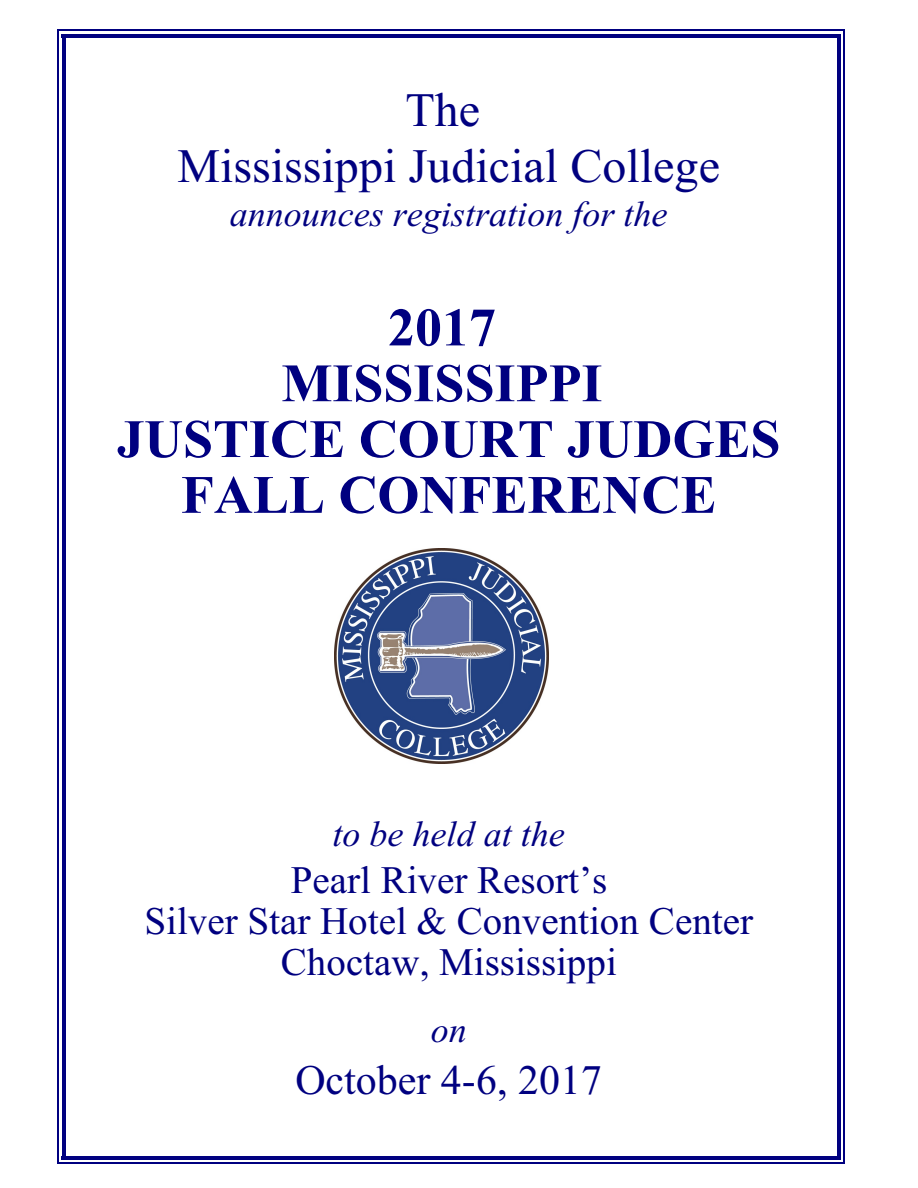
<style>
.page{position:relative;width:918px;height:1188px;background:#fff}
.page>*{position:absolute;margin:0;border:0;box-sizing:border-box;transform-origin:0 0}
.t1{font:700 54px/55.8px "Times New Roman";color:#000080;text-align:center}
.t2{font:48px/55.2px "Times New Roman";color:#000080;text-align:center}
.t3{font:42px "Times New Roman";color:#000080}
.t4{font:39px/41.1px "Times New Roman";color:#000080;text-align:center}
.t5{font:italic 36px "Times New Roman";color:#000080}
</style>
<div class="page">
<hr style="left:62px;top:34px;width:4px;height:1125px;background:#000080">
<hr style="left:837px;top:34px;width:4px;height:1125px;background:#000080">
<hr style="left:62px;top:34px;width:779px;height:3px;background:#000080">
<hr style="left:62px;top:1156px;width:779px;height:4px;background:#000080">
<hr style="left:58px;top:30px;width:1px;height:1134px;background:#000080">
<hr style="left:844px;top:30px;width:1px;height:1134px;background:#000080">
<hr style="left:58px;top:30px;width:787px;height:1px;background:#000080">
<hr style="left:58px;top:1162px;width:787px;height:2px;background:#000080">
<img style="left:335px;top:548px;width:213px;height:216px">
<p class="t2" style="left:177px;top:87px;width:544px">The<br>Mississippi Judicial College</p>
<p class="t5" style="left:230px;top:201px;width:439px">announces registration for the</p>
<h1 class="t1" style="left:117px;top:305px;width:665px">2017<br>MISSISSIPPI<br>JUSTICE COURT JUDGES<br>FALL CONFERENCE</h1>
<p class="t5" style="left:333px;top:821px;width:234px">to be held at the</p>
<p class="t4" style="left:145px;top:863px;width:610px">Pearl River Resort’s<br>Silver Star Hotel &amp; Convention Center<br>Choctaw, Mississippi</p>
<p class="t5" style="left:431px;top:1017px;width:37px">on</p>
<p class="t3" style="left:295px;top:1065px;width:308px">October 4-6, 2017</p>
</div>
